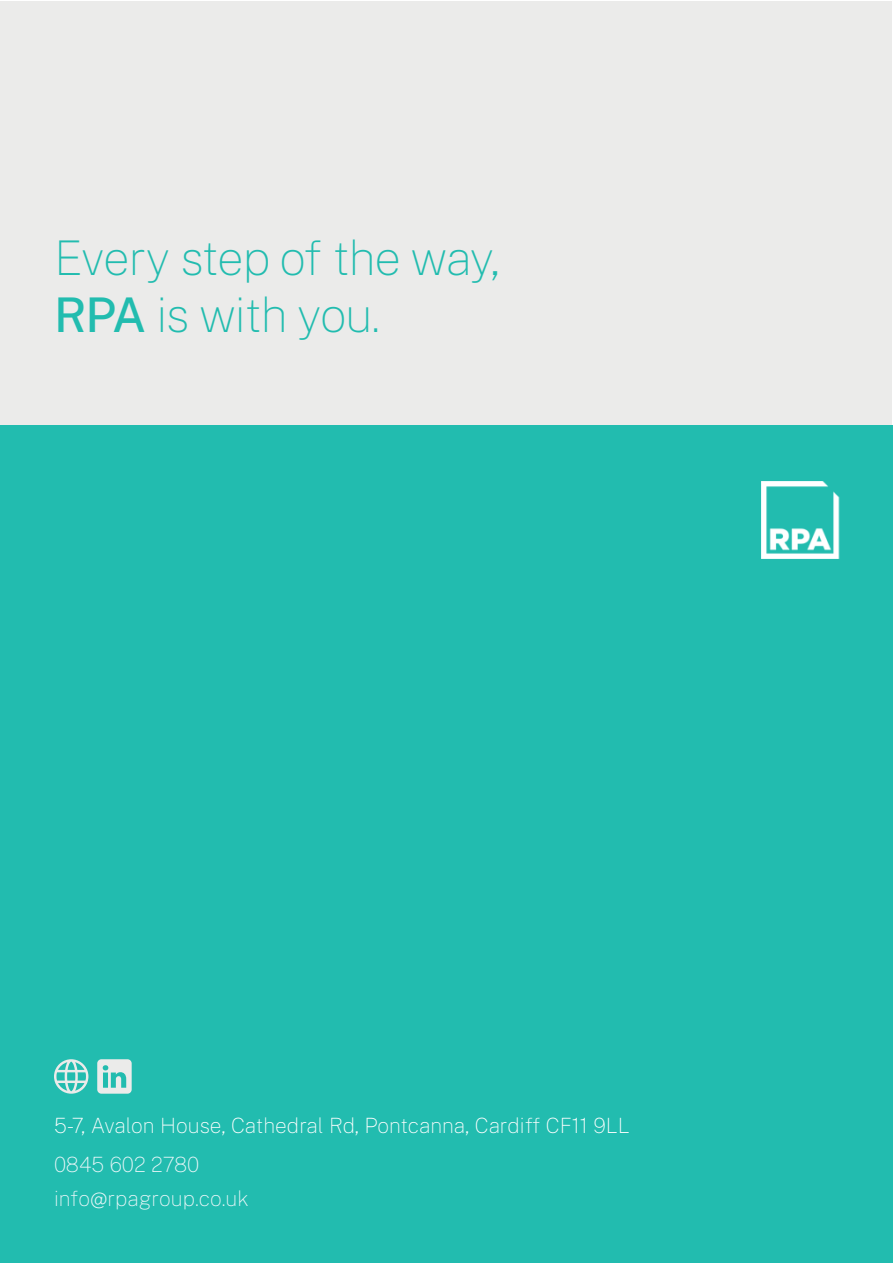
<style>
.page{position:relative;width:893px;height:1263px;background:#fff}
.page>*{position:absolute;margin:0;border:0;box-sizing:border-box;transform-origin:0 0}
.Cover_Title_-_Public{font:100 47.85px/57.3px "Public Sans";letter-spacing:-.025em;color:#22bcaf}
.t1{font:100 21px "Public Sans";color:#fff}
.t2{font:100 21px "Public Sans";color:#ebf7f9}
.s1{font-weight:500}
</style>
<div class="page">
<div style="left:1px;top:1px;width:891px;height:424px;background:#ebebea"></div>
<div style="left:0;top:425px;width:893px;height:838px;background:#22bcaf"></div>
<img style="left:761px;top:481px;width:79px;height:78px">
<svg style="left:97px;top:1059px;width:35px;height:35px"></svg>
<svg style="left:54px;top:1059px;width:34px;height:35px"></svg>
<p class="Cover_Title_-_Public" style="left:54px;top:228px;width:448px">Every step of the way,<br><span class="s1">RPA</span> is with you.</p>
<p class="t1" style="left:54px;top:1111px;width:578px">5-7, Avalon House, Cathedral Rd, Pontcanna, Cardiff CF11 9LL</p>
<p class="t2" style="left:54px;top:1150px;width:147px">0845 602 2780</p>
<p class="t2" style="left:54px;top:1184px;width:197px">info@rpagroup.co.uk</p>
</div>
